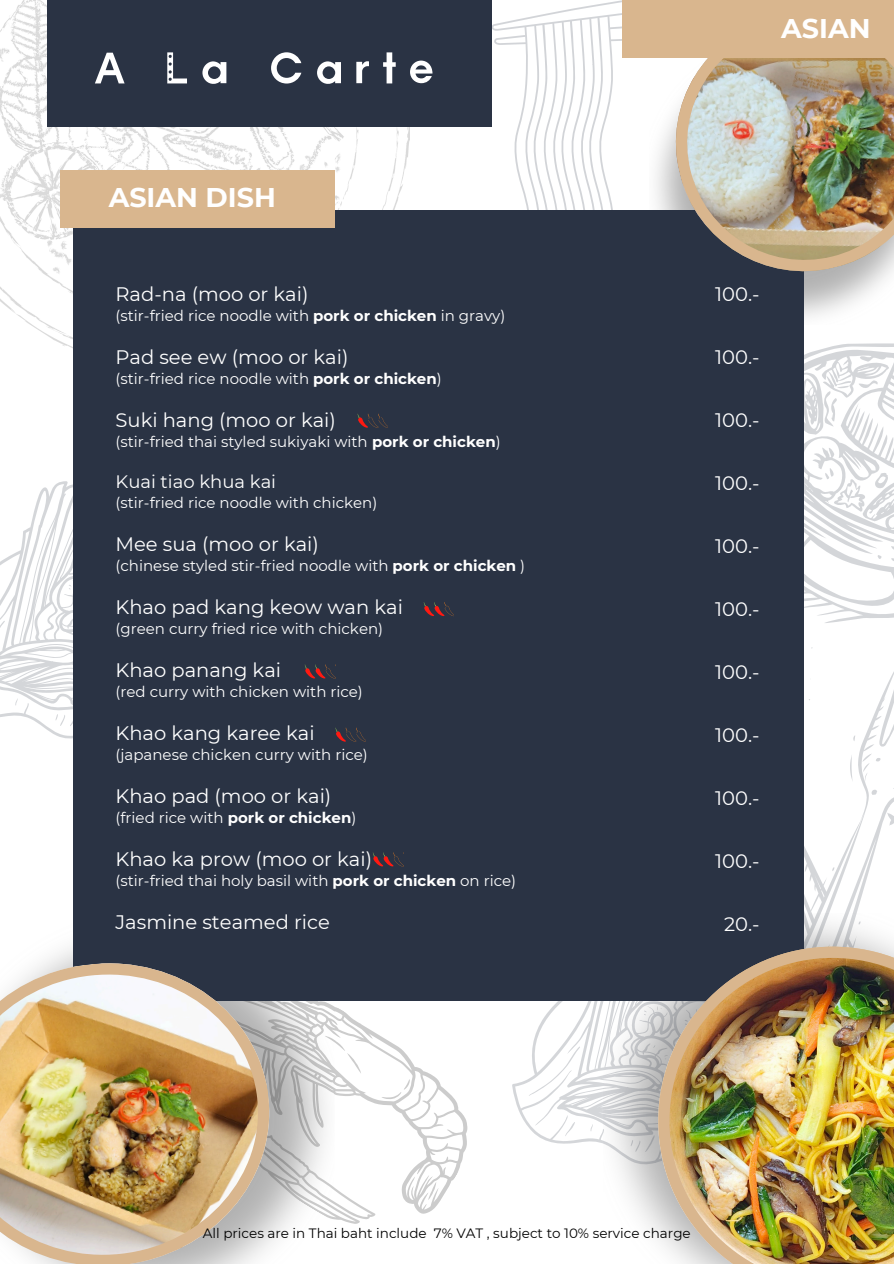
<style>
.page{position:relative;width:894px;height:1264px;background:#fff}
.page>*{position:absolute;margin:0;border:0;box-sizing:border-box;transform-origin:0 0}
.t1{font:82.5px "Cre Hear P";letter-spacing:.105em;color:#fff}
.t2{font:700 27px "Montserrat";color:#fff}
.t3{font:19.5px "Montserrat";color:#fff}
.t4{font:18px "Montserrat";color:#fff}
.t5{font:15px "Montserrat";color:#fff}
.t6{font:13.5px "Montserrat";color:#000}
.s1{font-weight:700}
</style>
<div class="page">
<svg style="left:804px;top:678px;width:89px;height:229px"></svg>
<svg style="left:862px;top:753px;width:18px;height:29px"></svg>
<svg style="left:849px;top:754px;width:3px;height:28px"></svg>
<svg style="left:853px;top:735px;width:2px;height:6px"></svg>
<svg style="left:831px;top:867px;width:3px;height:4px"></svg>
<svg style="left:277px;top:1000px;width:222px;height:237px"></svg>
<svg style="left:425px;top:1181px;width:14px;height:19px"></svg>
<svg style="left:381px;top:1078px;width:30px;height:26px"></svg>
<svg style="left:323px;top:1034px;width:43px;height:39px"></svg>
<img style="left:0;top:0;width:409px;height:368px">
<svg style="left:0;top:481px;width:74px;height:264px"></svg>
<svg style="left:491px;top:0;width:171px;height:210px"></svg>
<svg style="left:804px;top:288px;width:89px;height:390px"></svg>
<svg style="left:512px;top:907px;width:354px;height:263px"></svg>
<div style="left:74px;top:210px;width:730px;height:790px;background:#2a3344"></div>
<img style="left:662px;top:57px;width:231px;height:227px">
<div style="left:47px;top:0;width:444px;height:126px;background:#2a3344"></div>
<img style="left:658px;top:946px;width:235px;height:317px">
<div style="left:622px;top:0;width:271px;height:57px;background:#d9b68e"></div>
<img style="left:0;top:954px;width:277px;height:309px">
<div style="left:60px;top:170px;width:275px;height:58px;background:#d9b68e"></div>
<svg style="left:373px;top:852px;width:30px;height:15px"></svg>
<svg style="left:305px;top:664px;width:30px;height:15px"></svg>
<svg style="left:423px;top:602px;width:31px;height:14px"></svg>
<svg style="left:335px;top:727px;width:30px;height:15px"></svg>
<svg style="left:357px;top:413px;width:31px;height:15px"></svg>
<h3 class="t1" style="left:94px;top:21px;width:343px">A La Carte</h3>
<h3 class="t2" style="left:109px;top:181px;width:168px">ASIAN DISH</h3>
<h2 class="t3" style="left:115px;top:282px;width:194px">Rad-na (moo or kai)</h2>
<p class="t5" style="left:115px;top:307px;width:391px">(stir-fried rice noodle with <span class="s1">pork or chicken</span> in gravy)</p>
<p class="t3" style="left:115px;top:345px;width:234px">Pad see ew (moo or kai)</p>
<p class="t5" style="left:115px;top:370px;width:327px">(stir-fried rice noodle with <span class="s1">pork or chicken</span>)</p>
<p class="t3" style="left:115px;top:408px;width:222px">Suki hang (moo or kai)</p>
<p class="t5" style="left:115px;top:433px;width:386px">(stir-fried thai styled sukiyaki with <span class="s1">pork or chicken</span>)</p>
<p class="t4" style="left:115px;top:470px;width:162px">Kuai tiao khua kai</p>
<p class="t5" style="left:115px;top:493px;width:263px">(stir-fried rice noodle with chicken)</p>
<p class="t3" style="left:115px;top:532px;width:205px">Mee sua (moo or kai)</p>
<p class="t5" style="left:115px;top:556px;width:411px">(chinese styled stir-fried noodle with <span class="s1">pork or chicken</span> )</p>
<p class="t3" style="left:115px;top:595px;width:289px">Khao pad kang keow wan kai</p>
<p class="t5" style="left:115px;top:619px;width:269px">(green curry fried rice with chicken)</p>
<p class="t3" style="left:115px;top:658px;width:167px">Khao panang kai</p>
<p class="t5" style="left:115px;top:682px;width:249px">(red curry with chicken with rice)</p>
<p class="t3" style="left:115px;top:721px;width:200px">Khao kang karee kai</p>
<p class="t5" style="left:115px;top:745px;width:254px">(japanese chicken curry with rice)</p>
<p class="t3" style="left:115px;top:784px;width:217px">Khao pad (moo or kai)</p>
<p class="t5" style="left:115px;top:808px;width:242px">(fried rice with <span class="s1">pork or chicken</span>)</p>
<p class="t3" style="left:115px;top:847px;width:258px">Khao ka prow (moo or kai)</p>
<p class="t5" style="left:115px;top:871px;width:402px">(stir-fried thai holy basil with <span class="s1">pork or chicken</span> on rice)</p>
<h3 class="t3" style="left:115px;top:910px;width:216px">Jasmine steamed rice</h3>
<h3 class="t2" style="left:781px;top:12px;width:91px">ASIAN</h3>
<p class="t3" style="left:715px;top:282px;width:46px">100.-</p>
<p class="t3" style="left:715px;top:345px;width:46px">100.-</p>
<h3 class="t3" style="left:715px;top:408px;width:46px">100.-</h3>
<p class="t3" style="left:715px;top:471px;width:46px">100.-</p>
<p class="t3" style="left:715px;top:534px;width:46px">100.-</p>
<p class="t3" style="left:715px;top:597px;width:46px">100.-</p>
<p class="t3" style="left:715px;top:660px;width:46px">100.-</p>
<p class="t3" style="left:715px;top:723px;width:46px">100.-</p>
<h3 class="t3" style="left:715px;top:786px;width:46px">100.-</h3>
<h3 class="t3" style="left:715px;top:849px;width:46px">100.-</h3>
<h3 class="t3" style="left:724px;top:912px;width:37px">20.-</h3>
<h3 class="t6" style="left:203px;top:1224px;width:489px">All prices are in Thai baht include 7% VAT , subject to 10% service charge</h3>
</div>
